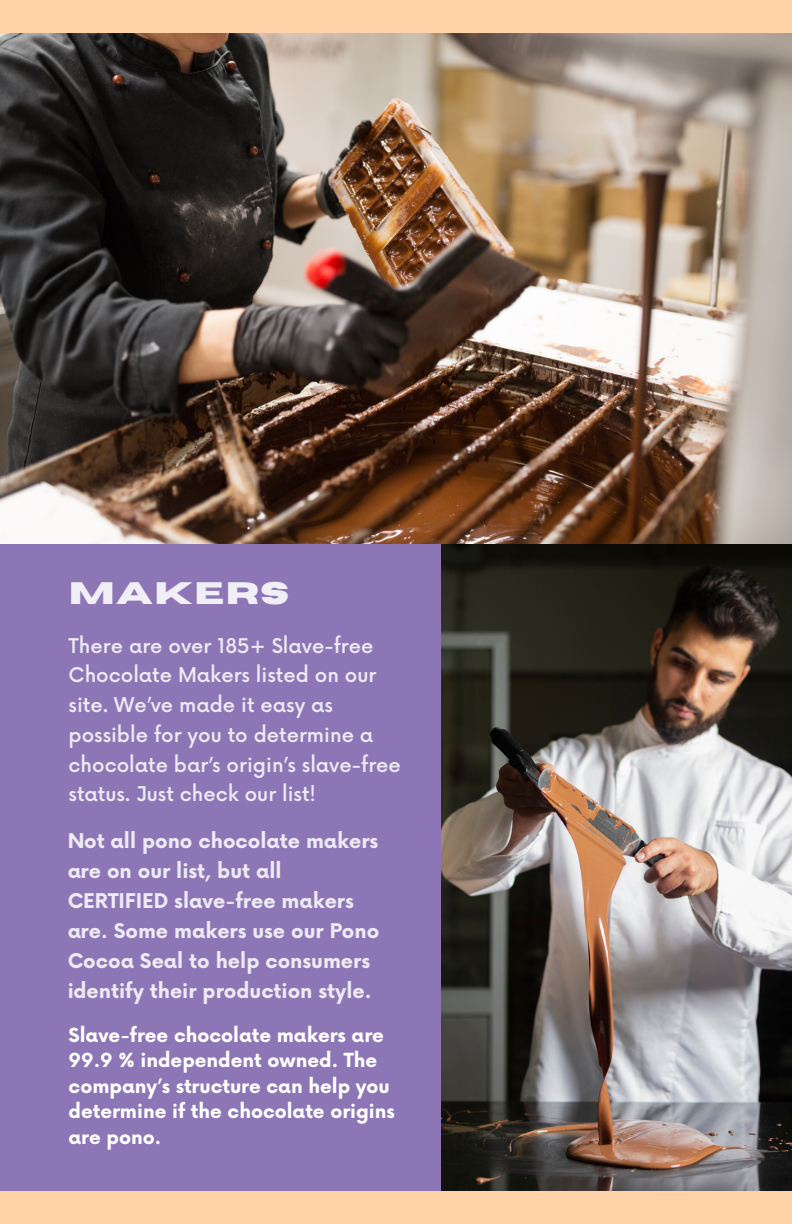
<style>
.page{position:relative;width:792px;height:1224px;background:#ffd2a7}
.page>*{position:absolute;margin:0;border:0;box-sizing:border-box;transform-origin:0 0}
.t1{font:700 31px "Horizon";letter-spacing:.055em;color:#fff}
.t2{font:500 19.8px/29.8px "Now";color:#fff}
.t3{font:700 19.8px/30px "Now";color:#fff}
.t4{font:700 19px/25.6px "Now";color:#fff}
</style>
<div class="page">
<img style="left:0;top:33px;width:792px;height:511px">
<img style="left:441px;top:544px;width:351px;height:647px">
<div style="left:0;top:544px;width:441px;height:647px;background:#8c76b6"></div>
<h1 class="t1" style="left:69px;top:578px;width:222px">MAKERS</h1>
<p class="t2" style="left:69px;top:632px;width:334px">There are over 185+ Slave-free<br>Chocolate Makers listed on our site. We’ve made it easy as possible for you to determine a chocolate bar’s origin’s slave-free status. Just check our list!</p>
<p class="t3" style="left:67px;top:827px;width:314px">Not all pono chocolate makers are on our list, but all<br>CERTIFIED slave-free makers are. Some makers use our Pono<br>Cocoa Seal to help consumers identify their production style.</p>
<p class="t4" style="left:69px;top:1023px;width:328px">Slave-free chocolate makers are<br>99.9 % independent owned. The company’s structure can help you determine if the chocolate origins are pono.</p>
</div>
